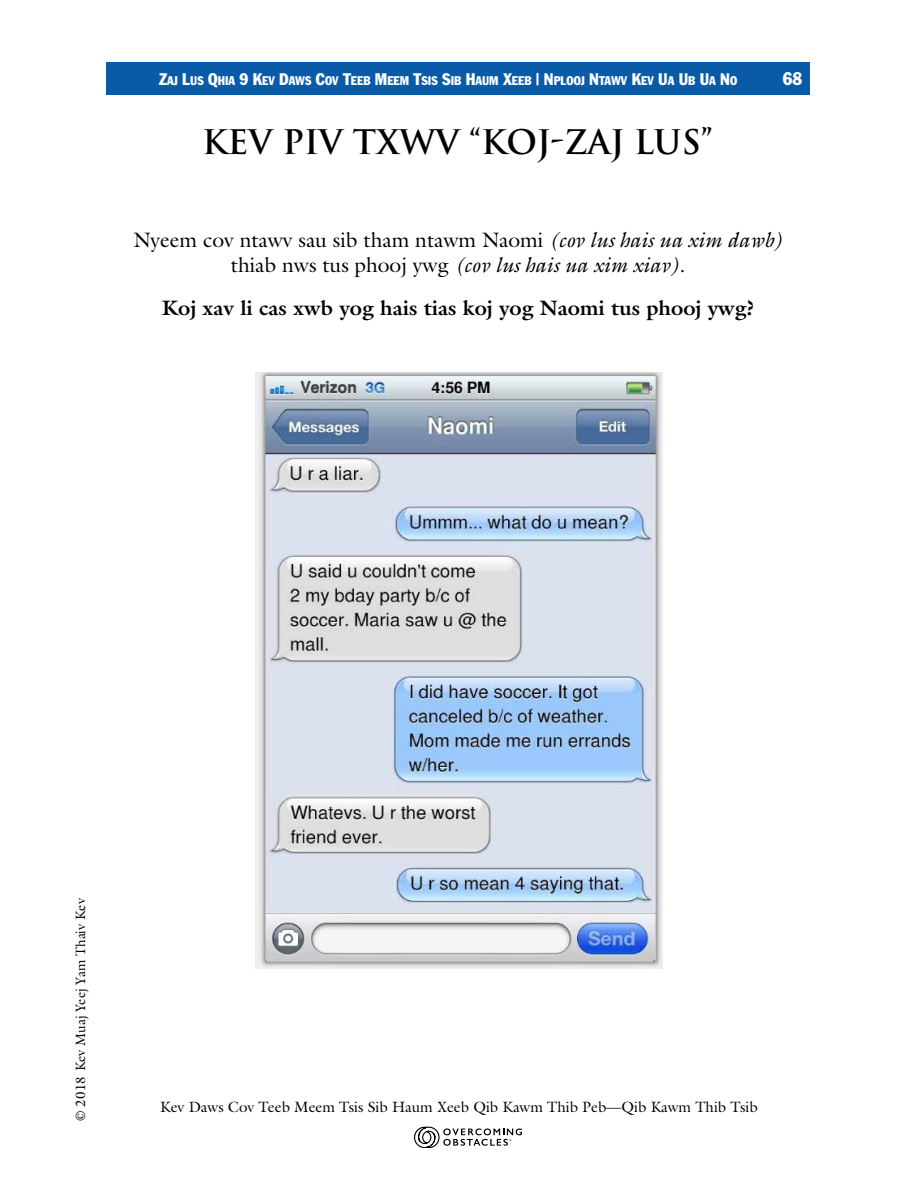
<style>
.page{position:relative;width:918px;height:1188px;background:#fff}
.page>*{position:absolute;margin:0;border:0;box-sizing:border-box;transform-origin:0 0}
.t1{font:700 33px "Trajan";color:#000}
.t2{font:21px/25.2px "Galliard";color:#000;text-align:center}
.t3{font:700 21px "Galliard";color:#000}
.t4{font:condensed 18px "Franklin Gothic";color:#fff}
.t5{font:15px "Galliard";color:#000}
.t6{font:13.5px "Galliard";color:#000}
.t7{font:condensed 12.3px "Franklin Gothic";color:#fff}
.s1{font-size:16.5px}
.s2{font-style:italic}
</style>
<div class="page">
<div style="left:106px;top:62px;width:704px;height:33px;background:#095ba8"></div>
<svg style="left:414px;top:1127px;width:108px;height:21px"></svg>
<img style="left:255px;top:373px;width:408px;height:596px">
<p class="t7" style="left:159px;top:73px;width:579px"><span class="s1">Z</span>AJ <span class="s1">L</span>US <span class="s1">Q</span>HIA <span class="s1">9 K</span>EV <span class="s1">D</span>AWS <span class="s1">C</span>OV <span class="s1">T</span>EEB <span class="s1">M</span>EEM <span class="s1">T</span>SIS <span class="s1">S</span>IB <span class="s1">H</span>AUM <span class="s1">X</span>EEB <span class="s1">| N</span>PLOOJ <span class="s1">N</span>TAWV <span class="s1">K</span>EV <span class="s1">U</span>A <span class="s1">U</span>B <span class="s1">U</span>A <span class="s1">N</span>O</p>
<p class="t4" style="left:783px;top:68px;width:21px">68</p>
<h1 class="t1" style="left:202px;top:121px;width:512px">KEV PIV TXWV “KOJ-ZAJ LUS”</h1>
<p class="t2" style="left:133px;top:227px;width:651px">Nyeem cov ntawv sau sib tham ntawm Naomi <span class="s2">(cov lus hais ua xim dawb) </span>thiab nws tus phooj ywg <span class="s2">(cov lus hais ua xim xiav)</span>.</p>
<p class="t3" style="left:162px;top:295px;width:594px">Koj xav li cas xwb yog hais tias koj yog Naomi tus phooj ywg?</p>
<p class="t6" style="left:72px;top:1121px;width:224px;rotate:-90deg">© 2018 Kev Muaj Yeej Yam Thaiv Kev</p>
<p class="t5" style="left:160px;top:1098px;width:599px">Kev Daws Cov Teeb Meem Tsis Sib Haum Xeeb Qib Kawm Thib Peb—Qib Kawm Thib Tsib</p>
</div>
